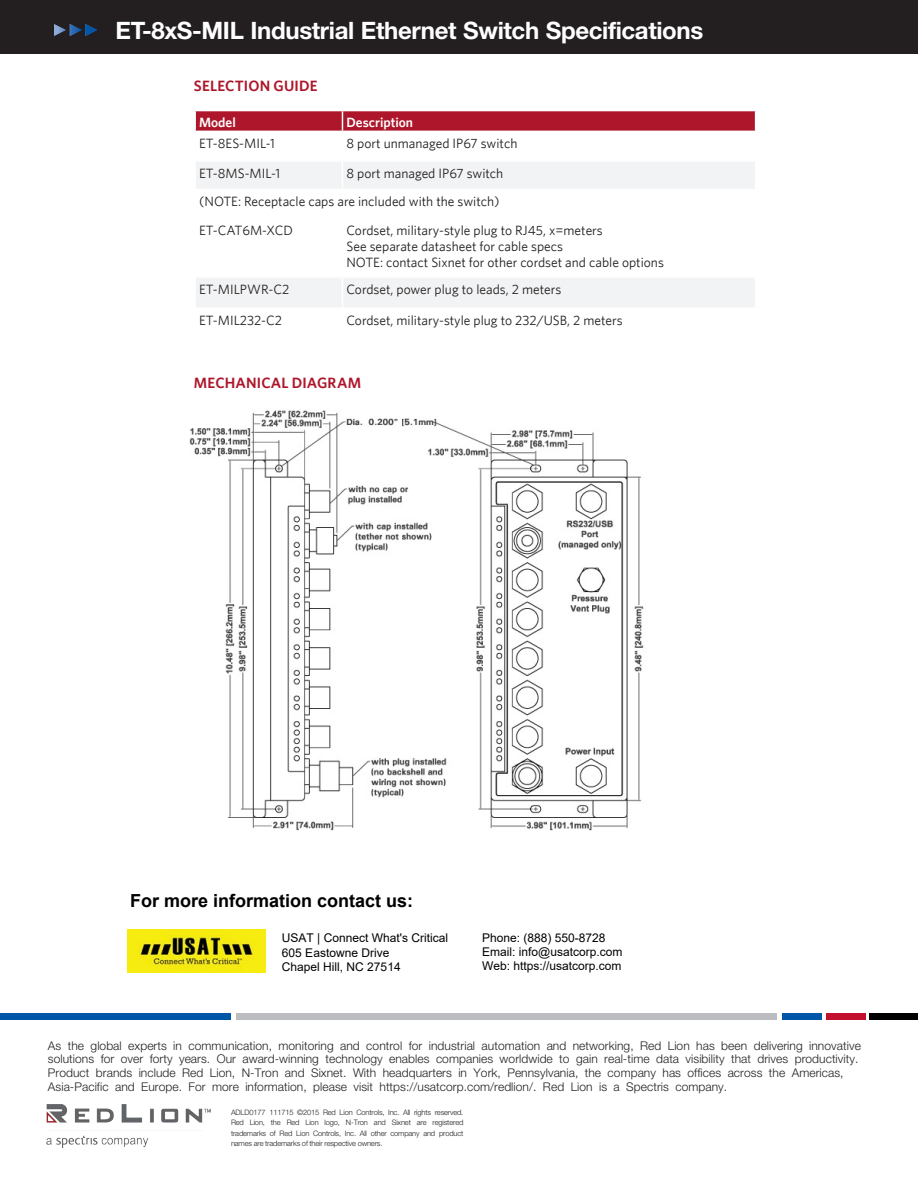
<style>
.page{position:relative;width:918px;height:1188px;background:#fff}
.page>*{position:absolute;margin:0;border:0;box-sizing:border-box;transform-origin:0 0}
.Page_1_-_Header_Blac{font:700 24px "Helvetica Neue LT Std";letter-spacing:-.015em;color:#fff}
.t1{font:700 18px "Arial";color:#000}
.t2{font:600 15px "Whitney";letter-spacing:.01em;color:#ae172b}
.t3{font:13.5px/28.8px "Whitney";color:#231f20}
.t4{font:600 13.5px "Whitney";color:#fff}
.t5{font:300 12px/13.8px "Helvetica Neue";letter-spacing:.005em;color:#231f20}
.t6{font:12px/14.4px "Arial";color:#000}
.t7{font:300 10.5px "Whitney";color:#231f20}
.t8{font:300 7.5px/10.5px "Helvetica Neue LT Std";letter-spacing:-.02em;color:#231f20;text-align:justify}
</style>
<div class="page">
<div style="left:0;top:0;width:918px;height:54px;background:#231f20"></div>
<svg style="left:54px;top:24px;width:43px;height:12px"></svg>
<div style="left:196px;top:278px;width:559px;height:29px;background:#f2f3f4"></div>
<svg style="left:342px;top:278px;width:1px;height:29px"></svg>
<svg style="left:195px;top:111px;width:561px;height:78px"></svg>
<img style="left:189px;top:410px;width:455px;height:421px">
<div style="left:236px;top:1013px;width:541px;height:7px;background:#bcbdc0"></div>
<div style="left:0;top:1013px;width:231px;height:7px;background:#0156a8"></div>
<div style="left:826px;top:1013px;width:39px;height:7px;background:#c3102f"></div>
<div style="left:782px;top:1013px;width:40px;height:7px;background:#0156a8"></div>
<div style="left:870px;top:1013px;width:48px;height:7px;background:#000"></div>
<img style="left:46px;top:1105px;width:165px;height:42px">
<img style="left:128px;top:930px;width:138px;height:43px">
<p class="Page_1_-_Header_Blac" style="left:116px;top:16px;width:589px">ET-8xS-MIL Industrial Ethernet Switch Specifications</p>
<p class="t2" style="left:194px;top:76px;width:125px">SELECTION GUIDE</p>
<p class="t4" style="left:199px;top:115px;width:38px">Model</p>
<p class="t4" style="left:346px;top:115px;width:68px">Description</p>
<p class="t3" style="left:199px;top:129px;width:77px">ET-8ES-MIL-1</p>
<p class="t3" style="left:346px;top:129px;width:172px">8 port unmanaged IP67 switch</p>
<p class="t3" style="left:199px;top:158px;width:83px">ET-8MS-MIL-1</p>
<p class="t3" style="left:199px;top:158px;width:306px;text-indent:147px">8 port managed IP67 switch (NOTE: Receptacle caps are included with the switch)<br>ET-CAT6M-XCD</p>
<p class="t3" style="left:346px;top:222px;width:319px;line-height:16.2px">Cordset, military-style plug to RJ45, x=meters<br>See separate datasheet for cable specs<br>NOTE: contact Sixnet for other cordset and cable options</p>
<p class="t3" style="left:199px;top:274px;width:92px">ET-MILPWR-C2</p>
<p class="t3" style="left:346px;top:274px;width:216px">Cordset, power plug to leads, 2 meters</p>
<p class="t3" style="left:199px;top:305px;width:85px">ET-MIL232-C2</p>
<p class="t3" style="left:346px;top:305px;width:278px">Cordset, military-style plug to 232/USB, 2 meters</p>
<p class="t2" style="left:194px;top:374px;width:169px">MECHANICAL DIAGRAM</p>
<h2 class="t1" style="left:130px;top:888px;width:285px">For more information contact us:</h2>
<p class="t6" style="left:282px;top:931px;width:168px">USAT | Connect What's Critical<br>605 Eastowne Drive<br>Chapel Hill, NC 27514</p>
<p class="t6" style="left:482px;top:930px;width:142px">Phone: (888) 550-8728<br>Email: info@usatcorp.com<br>Web: https://usatcorp.com</p>
<p class="t7" style="left:337px;top:1036px;width:181px">331 Ushers Road, Ballston Lake, NY 12019</p>
<p class="t7" style="left:568px;top:1036px;width:82px">T +1 518 877 5173</p>
<p class="t7" style="left:663px;top:1036px;width:84px">F +1 518 877 8346</p>
<p class="t5" style="left:48px;top:1038px;width:814px">As the global experts in communication, monitoring and control for industrial automation and networking, Red Lion has been delivering innovative solutions for over forty years. Our award-winning technology enables companies worldwide to gain real-time data visibility that drives productivity.<br>Product brands include Red Lion, N-Tron and Sixnet. With headquarters in York, Pennsylvania, the company has offices across the Americas, Asia-Pacific and Europe. For more information, please visit https://usatcorp.com/redlion/. Red Lion is a Spectris company.</p>
<p class="t8" style="left:231px;top:1107px;width:234px">ADLD0177 111715 ©2015 Red Lion Controls, Inc. All rights reserved.<br>Red Lion, the Red Lion logo, N-Tron and Sixnet are registered trademarks of Red Lion Controls, Inc. All other company and product names are trademarks of their respective owners.</p>
</div>
